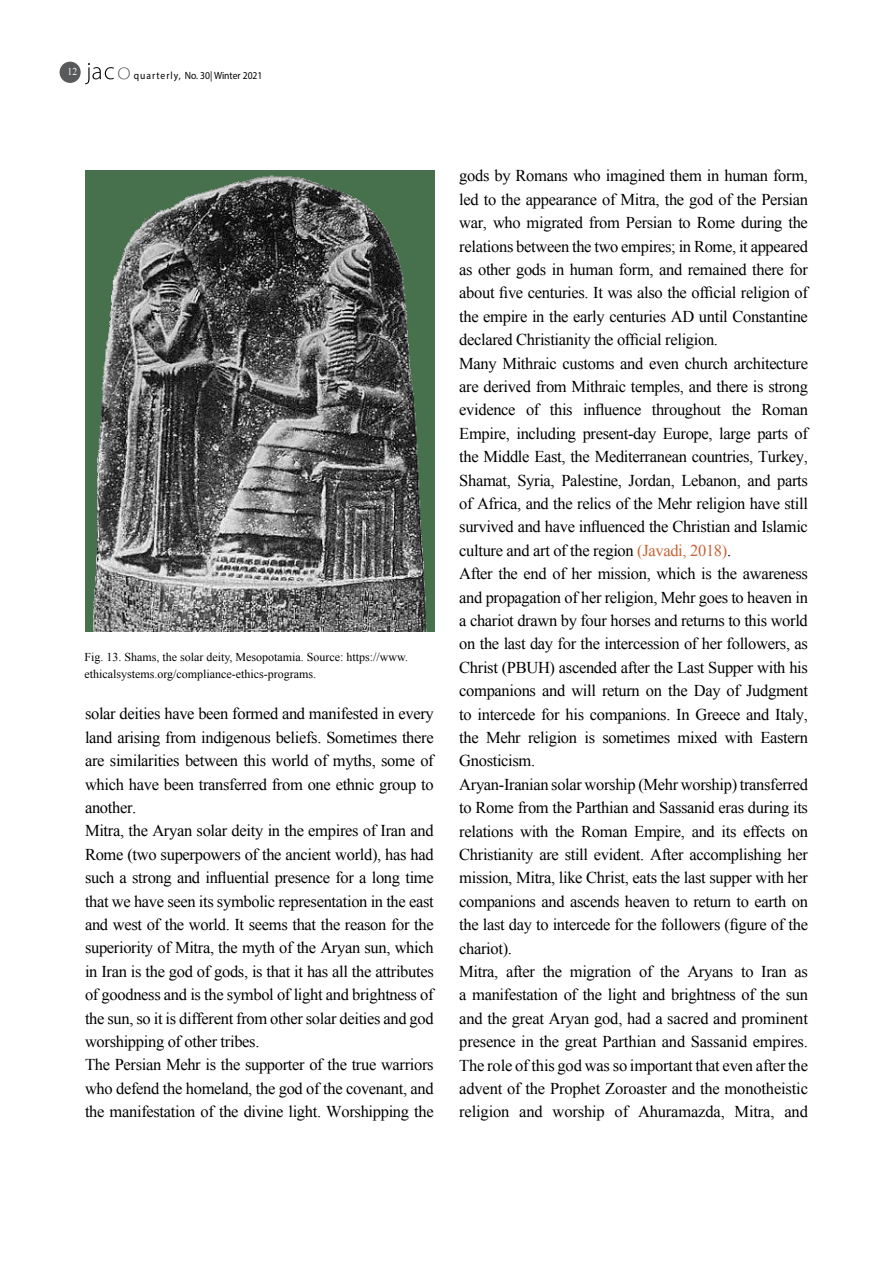
<style>
.page{position:relative;width:893px;height:1263px;background:#fff}
.page>*{position:absolute;margin:0;border:0;box-sizing:border-box;transform-origin:0 0}
.t1{font:16.5px/23.4px "Times New Roman";letter-spacing:-.02em;color:#000}
.t2{font:12px/16.5px "Times New Roman";color:#000}
.t3{font:10.5px "Myriad Pro";color:#000;scale:.92 1}
.t4{font:10.5px "Times New Roman";color:#fff;scale:.92 1}
.s1{color:#c86234}
</style>
<div class="page">
<div style="left:60px;top:62px;width:21px;height:21px;background:#58595b;border-radius:50%"></div>
<svg style="left:85px;top:63px;width:45px;height:21px"></svg>
<img style="left:85px;top:170px;width:349px;height:461px">
<p class="t4" style="left:68px;top:64px;width:12px">12</p>
<p class="t3" style="left:134px;top:69px;width:141px">quarterly, No. 30| Winter 2021</p>
<p class="t2" style="left:84px;top:648px;width:325px">Fig. 13. Shams, the solar deity, Mesopotamia. Source: https://www. ethicalsystems.org/compliance-ethics-programs.</p>
<p class="t1" style="left:85px;top:702px;width:350px">solar deities have been formed and manifested in every land arising from indigenous beliefs. Sometimes there are similarities between this world of myths, some of which have been transferred from one ethnic group to another.<br>Mitra, the Aryan solar deity in the empires of Iran and Rome (two superpowers of the ancient world ,) has had such a strong and influential presence for a long time that we have seen its symbolic representation in the east and west of the world. It seems that the reason for the superiority of Mitra, the myth of the Aryan sun, which in Iran is the god of gods is, that it has all the attributes of goodness and is the symbol of light and brightness of the sun so, isit different from other solar deities and god worshipping of other tribes.<br>The Persian Mehr is the supporter of the true warriors who defend the homeland, the god of the covenant, and the manifestation of the divine light. Worshipping the</p>
<p class="t1" style="left:459px;top:164px;width:350px">gods by Romans who imagined them in human form,</p>
<p class="t1" style="left:459px;top:187px;width:350px">led to the appearance of Mitra, the god of the Persian</p>
<p class="t1" style="left:459px;top:211px;width:350px">war, who migrated from Persian to Rome during the</p>
<p class="t1" style="left:459px;top:234px;width:350px">relations between the two empires; in Rome it, appeared</p>
<p class="t1" style="left:459px;top:257px;width:350px">as other gods in human form, and remained there for</p>
<p class="t1" style="left:459px;top:281px;width:350px">about five centuries. It was also the official religion of</p>
<p class="t1" style="left:459px;top:304px;width:350px">the empire in the early centuries AD until Constantine</p>
<p class="t1" style="left:459px;top:327px;width:260px">declared Christianity the official religion.</p>
<p class="t1" style="left:459px;top:351px;width:350px">Many Mithraic customs and even church architecture</p>
<p class="t1" style="left:459px;top:374px;width:350px">are derived from Mithraic temples, and there is strong</p>
<p class="t1" style="left:762px;top:398px;width:48px">Roman</p>
<p class="t1" style="left:459px;top:398px;width:58px">evidence</p>
<p class="t1" style="left:459px;top:421px;width:350px">Empire, including present-day Europe, large parts of</p>
<p class="t1" style="left:459px;top:444px;width:350px">the Middle East, the Mediterranean countries, Turkey,</p>
<p class="t1" style="left:459px;top:468px;width:350px">Shamat, Syria, Palestine, Jordan, Lebanon, and parts</p>
<p class="t1" style="left:459px;top:491px;width:350px">of Africa, and the relics of the Mehr religion have still</p>
<p class="t1" style="left:459px;top:515px;width:350px">survived and have influenced the Christian and Islamic</p>
<p class="t1" style="left:459px;top:538px;width:273px">culture and art of the region <span class="s1">(Javadi, 2018</span> .<span class="s1">(</span></p>
<p class="t1" style="left:459px;top:561px;width:350px">After the end of her mission, which is the awareness</p>
<p class="t1" style="left:459px;top:585px;width:350px">and propagation of her religion, Mehr goes to heaven in</p>
<p class="t1" style="left:459px;top:608px;width:350px">a chariot drawn by four horses and returns to this world</p>
<p class="t1" style="left:459px;top:632px;width:350px">on the last day for the intercession of her followers, as</p>
<p class="t1" style="left:459px;top:655px;width:350px">Christ (PBUH) ascended after the Last Supper with his</p>
<p class="t1" style="left:459px;top:678px;width:350px">companions and will return on the Day of Judgment</p>
<p class="t1" style="left:459px;top:702px;width:350px">to intercede for his companions. In Greece and Italy,</p>
<p class="t1" style="left:459px;top:725px;width:350px">the Mehr religion is sometimes mixed with Eastern</p>
<p class="t1" style="left:459px;top:749px;width:77px">Gnosticism.</p>
<p class="t1" style="left:459px;top:772px;width:350px">Aryan-Iranian solar worship (Mehr worship) transferred</p>
<p class="t1" style="left:459px;top:795px;width:350px">to Rome from the Parthian and Sassanid eras during its</p>
<p class="t1" style="left:459px;top:819px;width:350px">relations with the Roman Empire, and its effects on</p>
<p class="t1" style="left:459px;top:842px;width:350px">Christianity are still evident. After accomplishing her</p>
<p class="t1" style="left:459px;top:866px;width:350px">mission, Mitra, like Christ, eats the last supper with her</p>
<p class="t1" style="left:459px;top:889px;width:350px">companions and ascends heaven to return to earth on</p>
<p class="t1" style="left:459px;top:912px;width:350px">the last day to intercede for the followers (figure of the</p>
<p class="t1" style="left:459px;top:936px;width:54px">chariot .(</p>
<p class="t1" style="left:794px;top:959px;width:15px">as</p>
<p class="t1" style="left:550px;top:398px;width:24px">this</p>
<p class="t1" style="left:583px;top:398px;width:60px">influence</p>
<p class="t1" style="left:652px;top:398px;width:71px">throughout</p>
<p class="t1" style="left:732px;top:398px;width:21px">the</p>
<p class="t1" style="left:526px;top:398px;width:15px">of</p>
<p class="t1" style="left:459px;top:959px;width:41px">Mitra,</p>
<p class="t1" style="left:459px;top:983px;width:350px">a manifestation of the light and brightness of the sun</p>
<p class="t1" style="left:459px;top:1006px;width:350px">and the great Aryan god, had a sacred and prominent</p>
<p class="t1" style="left:459px;top:1029px;width:350px">presence in the great Parthian and Sassanid empires.</p>
<p class="t1" style="left:459px;top:1053px;width:350px">The role of this god was so important that even after the</p>
<p class="t1" style="left:459px;top:1076px;width:350px">advent of the Prophet Zoroaster and the monotheistic</p>
<p class="t1" style="left:784px;top:1100px;width:25px">and</p>
<p class="t1" style="left:543px;top:959px;width:21px">the</p>
<p class="t1" style="left:570px;top:959px;width:63px">migration</p>
<p class="t1" style="left:660px;top:959px;width:21px">the</p>
<p class="t1" style="left:506px;top:959px;width:30px">after</p>
<p class="t1" style="left:639px;top:959px;width:15px">of</p>
<p class="t1" style="left:687px;top:959px;width:48px">Aryans</p>
<p class="t1" style="left:761px;top:959px;width:27px">Iran</p>
<p class="t1" style="left:741px;top:959px;width:14px">to</p>
<p class="t1" style="left:459px;top:1100px;width:52px">religion</p>
<p class="t1" style="left:519px;top:1100px;width:25px">and</p>
<p class="t1" style="left:553px;top:1100px;width:54px">worship</p>
<p class="t1" style="left:638px;top:1100px;width:88px">Ahuramazda,</p>
<p class="t1" style="left:735px;top:1100px;width:41px">Mitra,</p>
<p class="t1" style="left:615px;top:1100px;width:15px">of</p>
</div>
